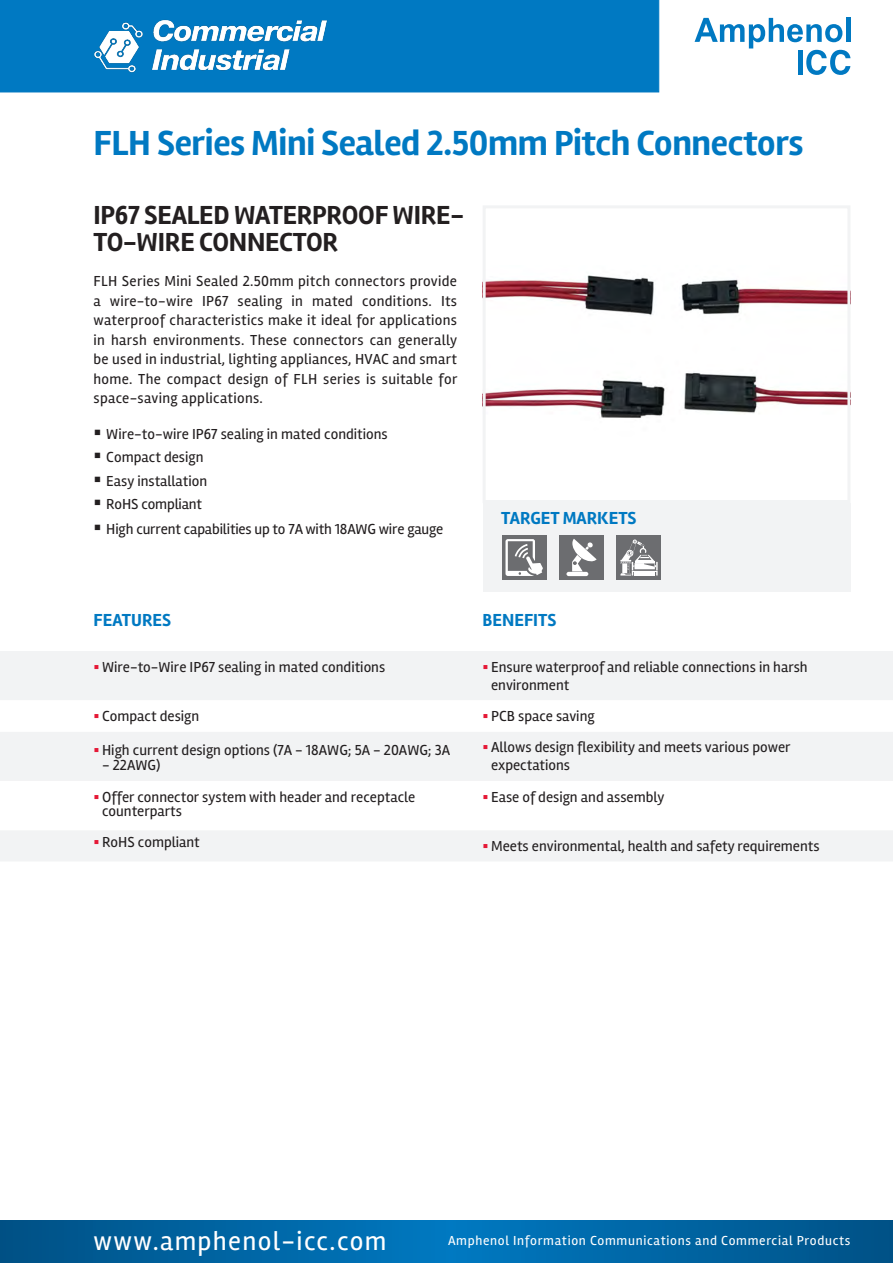
<style>
.page{position:relative;width:893px;height:1263px;background:#fff}
.page>*{position:absolute;margin:0;border:0;box-sizing:border-box;transform-origin:0 0}
.t1{font:700 36px "Rambla";letter-spacing:-.01em;color:#0079c2}
.t2{font:700 27px/27px "Rambla";letter-spacing:-.01em;color:#231f20}
.t3{font:27px "Rambla";letter-spacing:.05em;color:#fff}
.t4{font:700 18px "Rambla";color:#0079c2}
.t5{font:15px/19.5px "Rambla";color:#231f20}
.t6{font:13.5px "Rambla";letter-spacing:.05em;color:#fff}
.s1{color:#e51836}
</style>
<div class="page">
<div style="left:0;top:0;width:659px;height:92px;background:#0079c2"></div>
<svg style="left:695px;top:18px;width:155px;height:57px"></svg>
<hr style="left:846px;top:18px;width:4px;height:24px;background:#0079c2">
<svg style="left:0;top:1220px;width:893px;height:25px;background:#0064a2"></svg>
<svg style="left:0;top:1245px;width:893px;height:18px;background:#0064a2"></svg>
<img style="left:487px;top:275px;width:359px;height:143px">
<div style="left:483px;top:205px;width:367px;height:298px;border:3px solid #f2f3f4"></div>
<div style="left:483px;top:503px;width:367px;height:88px;background:#f2f3f4"></div>
<div style="left:502px;top:535px;width:45px;height:45px;background:#6c6d70"></div>
<svg style="left:505px;top:539px;width:38px;height:37px"></svg>
<div style="left:559px;top:535px;width:45px;height:45px;background:#6c6d70"></div>
<hr style="left:566px;top:572px;width:22px;height:4px;background:#fff;border-radius:2px">
<svg style="left:572px;top:539px;width:25px;height:32px"></svg>
<div style="left:616px;top:535px;width:45px;height:45px;background:#6c6d70"></div>
<svg style="left:620px;top:539px;width:38px;height:37px"></svg>
<div style="left:0;top:651px;width:893px;height:210px;background:#f2f3f4"></div>
<svg style="left:0;top:700px;width:893px;height:130px"></svg>
<img style="left:94px;top:18px;width:234px;height:57px">
<p class="t1" style="left:94px;top:121px;width:711px">FLH Series Mini Sealed 2.50mm Pitch Connectors</p>
<p class="t2" style="left:94px;top:202px;width:372px">IP67 SEALED WATERPROOF WIRE-<br>TO-WIRE CONNECTOR</p>
<p class="t5" style="left:94px;top:271px;width:365px;text-align:justify">FLH Series Mini Sealed 2.50mm pitch connectors provide a wire-to-wire IP67 sealing in mated conditions. Its waterproof characteristics make it ideal for applications in harsh environments. These connectors can generally be used in industrial, lighting appliances, HVAC and smart home. The compact design of FLH series is suitable for space-saving applications.</p>
<p class="t5" style="left:94px;top:424px;width:296px">▪ Wire-to-wire IP67 sealing in mated conditions</p>
<p class="t5" style="left:94px;top:448px;width:111px">▪ Compact design</p>
<p class="t5" style="left:94px;top:471px;width:115px">▪ Easy installation</p>
<p class="t5" style="left:94px;top:494px;width:110px">▪ RoHS compliant</p>
<p class="t5" style="left:94px;top:519px;width:351px">▪ High current capabilities up to 7A with 18AWG wire gauge</p>
<p class="t4" style="left:501px;top:508px;width:137px">TARGET MARKETS</p>
<p class="t4" style="left:94px;top:609px;width:79px">FEATURES</p>
<p class="t4" style="left:483px;top:609px;width:75px">BENEFITS</p>
<p class="t5" style="left:491px;top:658px;width:318px;line-height:18px;text-indent:-9px"><span class="s1">▪</span> Ensure waterproof and reliable connections in harsh environment</p>
<p class="t5" style="left:483px;top:706px;width:114px"><span class="s1">▪</span> PCB space saving</p>
<p class="t5" style="left:491px;top:738px;width:301px;line-height:18px;text-indent:-9px"><span class="s1">▪</span> Allows design flexibility and meets various power expectations</p>
<p class="t5" style="left:483px;top:787px;width:183px"><span class="s1">▪</span> Ease of design and assembly</p>
<p class="t5" style="left:94px;top:657px;width:293px"><span class="s1">▪</span> Wire-to-Wire IP67 sealing in mated conditions</p>
<p class="t5" style="left:94px;top:706px;width:107px"><span class="s1">▪</span> Compact design</p>
<p class="t5" style="left:94px;top:740px;width:358px"><span class="s1">▪</span> High current design options (7A - 18AWG; 5A - 20AWG; 3A</p>
<p class="t5" style="left:102px;top:755px;width:60px">- 22AWG)</p>
<p class="t5" style="left:102px;top:789px;width:315px;line-height:14.7px;text-indent:-9px"><span class="s1">▪</span> Offer connector system with header and receptacle counterparts</p>
<p class="t5" style="left:94px;top:833px;width:108px"><span class="s1">▪</span> RoHS compliant</p>
<p class="t5" style="left:483px;top:836px;width:338px"><span class="s1">▪</span> Meets environmental, health and safety requirements</p>
<h2 class="t3" style="left:94px;top:1224px;width:294px">www.amphenol-icc.com</h2>
<p class="t6" style="left:448px;top:1232px;width:404px">Amphenol Information Communications and Commercial Products</p>
</div>
